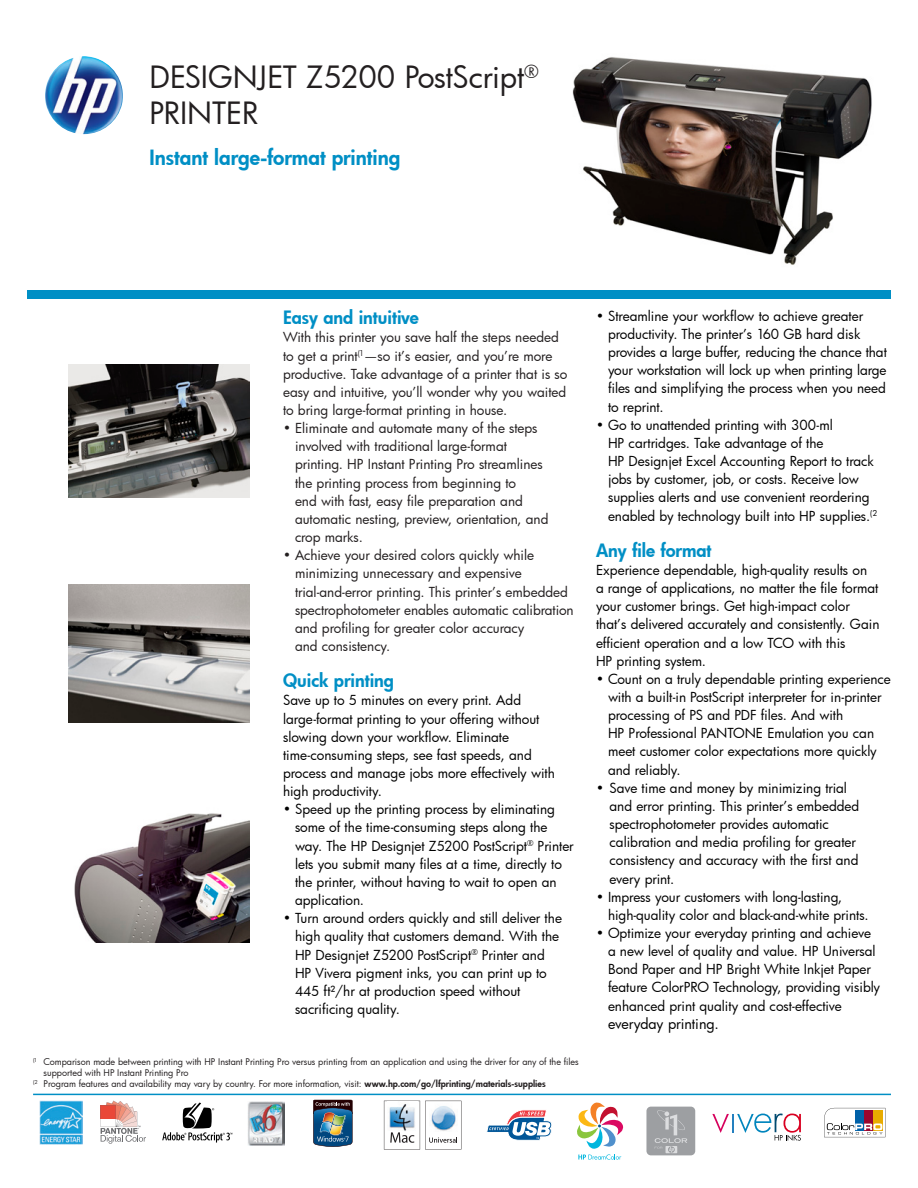
<style>
.page{position:relative;width:918px;height:1188px;background:#fff}
.page>*{position:absolute;margin:0;border:0;box-sizing:border-box;transform-origin:0 0}
.t1{font:30px/36px "Futura Bk";color:#231f20}
.t2{font:20.55px "Futura Hv";color:#008fc5}
.t3{font:18px "Futura Hv";color:#008fc5}
.t4{font:14.25px "Futura Bk";letter-spacing:-.005em;color:#000}
.t5{font:13.5px/18.1px "Futura Bk";color:#000}
.t6{font:13.5px/18.1px "Futura Bk";color:#231f20}
.t7{font:9px/10.8px "Futura Bk";color:#231f20}
.s1{font-family:"Futura Hv"}
.s2{color:#fff}
</style>
<div class="page">
<img style="left:69px;top:365px;width:181px;height:132px">
<img style="left:69px;top:584px;width:181px;height:138px">
<img style="left:74px;top:813px;width:176px;height:129px">
<div style="left:27px;top:290px;width:864px;height:9px;background:#008fc5"></div>
<img style="left:572px;top:57px;width:300px;height:208px">
<img style="left:45px;top:56px;width:78px;height:78px">
<hr style="left:33px;top:1094px;width:858px;height:1px;background:#008fc5">
<svg style="left:384px;top:1101px;width:77px;height:49px"></svg>
<img style="left:387px;top:1102px;width:30px;height:30px">
<img style="left:430px;top:1104px;width:27px;height:27px">
<svg style="left:313px;top:1100px;width:40px;height:47px;background:#456376"></svg>
<svg style="left:101px;top:1101px;width:45px;height:43px"></svg>
<svg style="left:162px;top:1103px;width:70px;height:40px"></svg>
<img style="left:248px;top:1101px;width:36px;height:44px">
<svg style="left:486px;top:1110px;width:66px;height:31px"></svg>
<svg style="left:712px;top:1114px;width:89px;height:27px"></svg>
<svg style="left:824px;top:1108px;width:62px;height:29px"></svg>
<img style="left:39px;top:1100px;width:43px;height:44px">
<svg style="left:577px;top:1102px;width:46px;height:58px"></svg>
<div style="left:646px;top:1107px;width:49px;height:48px;background:#9d9fa2;border-radius:4px"></div>
<svg style="left:655px;top:1110px;width:32px;height:43px"></svg>
<p class="t1" style="left:149px;top:59px;width:390px">DESIGNJET Z5200 PostScript<sup>®<br></sup>PRINTER</p>
<p class="t2" style="left:149px;top:144px;width:252px">Instant large-format printing</p>
<p class="t3" style="left:283px;top:305px;width:137px">Easy and intuitive</p>
<p class="t6" style="left:283px;top:328px;width:286px">With this printer you save half the steps needed to get a print<sup>(1</sup>—so it’s easier, and you’re more productive. Take advantage of a printer that is so easy and intuitive, you’ll wonder why you waited to bring large-format printing in house.</p>
<p class="t6" style="left:295px;top:419px;width:255px;text-indent:-12px">• Eliminate and automate many of the steps involved with traditional large-format printing. HP Instant Printing Pro streamlines the printing process from beginning to<br>end with fast, easy file preparation and automatic nesting, preview, orientation, and crop marks.</p>
<p class="t6" style="left:295px;top:546px;width:280px;text-indent:-12px">• Achieve your desired colors quickly while minimizing unnecessary and expensive trial-and-error printing. This printer’s embedded spectrophotometer enables automatic calibration and profiling for greater color accuracy<br>and consistency.</p>
<p class="t3" style="left:283px;top:668px;width:113px">Quick printing</p>
<p class="t5" style="left:283px;top:691px;width:273px">Save up to 5 minutes on every print. Add large-format printing to your offering without slowing down your workflow. Eliminate time-consuming steps, see fast speeds, and process and manage jobs more effectively with high productivity.</p>
<p class="t5" style="left:295px;top:800px;width:280px;text-indent:-12px">• Speed up the printing process by eliminating some of the time-consuming steps along the way. The HP Designjet Z5200 PostScript<sup>®</sup> Printer lets you submit many files at a time, directly to the printer, without having to wait to open an application.</p>
<p class="t5" style="left:295px;top:909px;width:269px;text-indent:-12px">• Turn around orders quickly and still deliver the high quality that customers demand. With the HP Designjet Z5200 PostScript<sup>®</sup> Printer and HP Vivera pigment inks, you can print up to 445 ft²/hr at production speed without sacrificing quality.</p>
<p class="t7" style="left:44px;top:1056px;width:537px;text-indent:-11px"><sup>(1</sup> Comparison made between printing with HP Instant Printing Pro versus printing from an application and using the driver for any of the files supported with HP Instant Printing Pro</p>
<p class="t7" style="left:33px;top:1078px;width:520px"><sup>(2</sup> Program features and availability may vary by country. For more information, visit: <span class="s1">www.hp.com/go/lfprinting/materials-supplies</span> <span class="s2">.</span></p>
<p class="t5" style="left:608px;top:307px;width:280px;text-indent:-12px">• Streamline your workflow to achieve greater productivity. The printer’s 160 GB hard disk provides a large buffer, reducing the chance that your workstation will lock up when printing large files and simplifying the process when you need to reprint.</p>
<p class="t5" style="left:608px;top:415px;width:271px;text-indent:-12px">• Go to unattended printing with 300-ml<br>HP cartridges. Take advantage of the<br>HP Designjet Excel Accounting Report to track jobs by customer, job, or costs. Receive low supplies alerts and use convenient reordering enabled by technology built into HP supplies.<sup>(2</sup></p>
<p class="t3" style="left:596px;top:538px;width:117px">Any file format</p>
<p class="t5" style="left:596px;top:561px;width:285px">Experience dependable, high-quality results on<br>a range of applications, no matter the file format your customer brings. Get high-impact color that’s delivered accurately and consistently. Gain efficient operation and a low TCO with this<br>HP printing system.</p>
<p class="t5" style="left:608px;top:670px;width:284px;text-indent:-12px">• Count on a truly dependable printing experience with a built-in PostScript interpreter for in-printer processing of PS and PDF files. And with<br>HP Professional PANTONE Emulation you can meet customer color expectations more quickly and reliably.</p>
<p class="t5" style="left:610px;top:778px;width:251px;text-indent:-14px">• Save time and money by minimizing trial and error printing. This printer’s embedded spectrophotometer provides automatic calibration and media profiling for greater consistency and accuracy with the first and every print.</p>
<p class="t5" style="left:608px;top:887px;width:262px;text-indent:-12px">• Impress your customers with long-lasting, high-quality color and black-and-white prints.</p>
<p class="t5" style="left:608px;top:924px;width:274px;text-indent:-12px">• Optimize your everyday printing and achieve a new level of quality and value. HP Universal Bond Paper and HP Bright White Inkjet Paper feature ColorPRO Technology, providing visibly enhanced print quality and cost-effective</p>
<p class="t4" style="left:608px;top:1014px;width:112px">everyday printing.</p>
</div>
